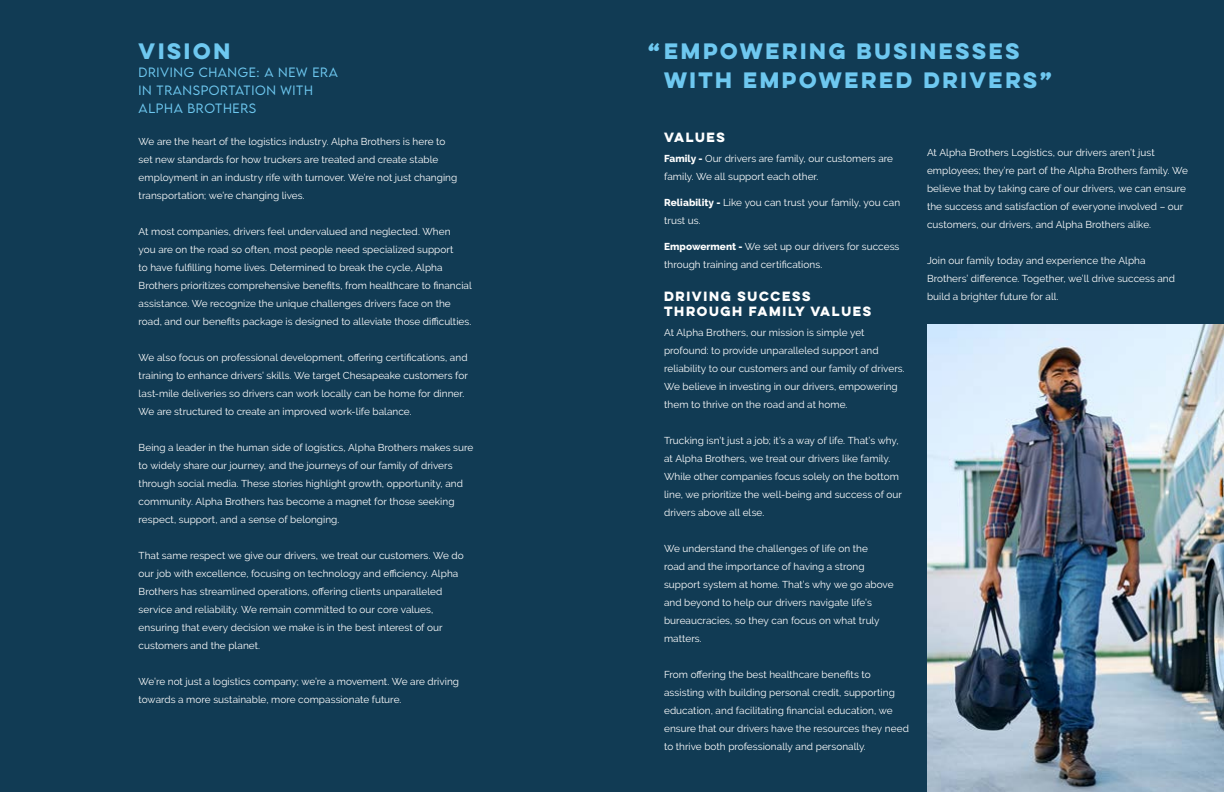
<style>
.page{position:relative;width:1224px;height:792px;background:#113b54}
.page>*{position:absolute;margin:0;border:0;box-sizing:border-box;transform-origin:0 0}
.t1{font:700 20px/29px "Lulo Clean W01 One";letter-spacing:-.095em;color:#6ec8f0}
.t2{font:300 12px/18px "LEMONMILK";letter-spacing:.05em;color:#6ec8f0}
.t3{font:700 12px/15px "Lulo Clean W01 One";letter-spacing:-.09em;color:#fff}
.t4{font:10px/18px "Raleway";letter-spacing:.005em;color:#fff}
.s1{font-weight:800}
</style>
<div class="page">
<img style="left:927px;top:324px;width:297px;height:468px">
<h1 class="t1" style="left:139px;top:37px;width:98px">VISION</h1>
<p class="t2" style="left:139px;top:64px;width:201px">DRIVING CHANGE: A NEW ERA<br>IN TRANSPORTATION WITH<br>ALPHA BROTH ERS</p>
<p class="t4" style="left:139px;top:132px;width:320px">We are the heart of the logistics industry. Alpha Brothers is here to set new standards for how truckers are treated and create stable employment in an industry rife with turnover. We’re not just changing transportation; we’re changing lives.</p>
<p class="t4" style="left:139px;top:222px;width:335px">At most companies, drivers feel undervalued and neglected. When<br>you are on the road so often, most people need specialized support<br>to have fulfilling home lives. Determined to break the cycle, Alpha Brothers prioritizes comprehensive benefits, from healthcare to financial assistance. We recognize the unique challenges drivers face on the road, and our benefits package is designed to alleviate those difficulties.</p>
<p class="t4" style="left:139px;top:348px;width:331px">We also focus on professional development, offering certifications, and training to enhance drivers’ skills. We target Chesapeake customers for last-mile deliveries so drivers can work locally can be home for dinner.<br>We are structured to create an improved work-life balance.</p>
<p class="t4" style="left:139px;top:438px;width:336px">Being a leader in the human side of logistics, Alpha Brothers makes sure to widely share our journey, and the journeys of our family of drivers through social media. These stories highlight growth, opportunity, and community. Alpha Brothers has become a magnet for those seeking respect, support, and a sense of belonging.</p>
<p class="t4" style="left:139px;top:546px;width:327px">That same respect we give our drivers, we treat our customers. We do our job with excellence, focusing on technology and efficiency. Alpha Brothers has streamlined operations, offering clients unparalleled service and reliability. We remain committed to our core values, ensuring that every decision we make is in the best interest of our customers and the planet.</p>
<p class="t4" style="left:139px;top:672px;width:322px">We’re not just a logistics company; we’re a movement. We are driving towards a more sustainable, more compassionate future.</p>
<h1 class="t1" style="left:664px;top:37px;width:394px;text-indent:-16px">“EMPOWERING BUSINESSES<br>WITH EMPOWERED DRIVERS”</h1>
<p class="t3" style="left:664px;top:130px;width:65px">VALUES</p>
<p class="t4" style="left:664px;top:150px;width:231px"><span class="s1">Family -</span> Our drivers are family, our customers are family. We all support each other.</p>
<p class="t4" style="left:664px;top:194px;width:238px"><span class="s1">Reliability -</span> Like you can trust your family, you can trust us.</p>
<p class="t4" style="left:664px;top:238px;width:237px"><span class="s1">Empowerment -</span> We set up our drivers for success through training and certifications.</p>
<p class="t3" style="left:664px;top:288px;width:211px">DRIVING SUCCESS<br>THROUGH FAMILY VALUES</p>
<p class="t4" style="left:664px;top:323px;width:242px">At Alpha Brothers, our mission is simple yet profound: to provide unparalleled support and reliability to our customers and our family of drivers.<br>We believe in investing in our drivers, empowering them to thrive on the road and at home.</p>
<p class="t4" style="left:664px;top:431px;width:239px">Trucking isn’t just a job; it’s a way of life. That’s why, at Alpha Brothers, we treat our drivers like family.<br>While other companies focus solely on the bottom line, we prioritize the well-being and success of our drivers above all else.</p>
<p class="t4" style="left:664px;top:539px;width:231px">We understand the challenges of life on the<br>road and the importance of having a strong support system at home. That’s why we go above and beyond to help our drivers navigate life’s bureaucracies, so they can focus on what truly matters.</p>
<p class="t4" style="left:664px;top:665px;width:246px">From offering the best healthcare benefits to assisting with building personal credit, supporting education, and facilitating financial education, we ensure that our drivers have the resources they need to thrive both professionally and personally.</p>
<p class="t4" style="left:927px;top:143px;width:262px">At Alpha Brothers Logistics, our drivers aren’t just employees; they’re part of the Alpha Brothers family. We believe that by taking care of our drivers, we can ensure the success and satisfaction of everyone involved – our customers, our drivers, and Alpha Brothers alike.</p>
<p class="t4" style="left:927px;top:251px;width:250px">Join our family today and experience the Alpha<br>Brothers’ difference. Together, we’ll drive success and build a brighter future for all.</p>
</div>
